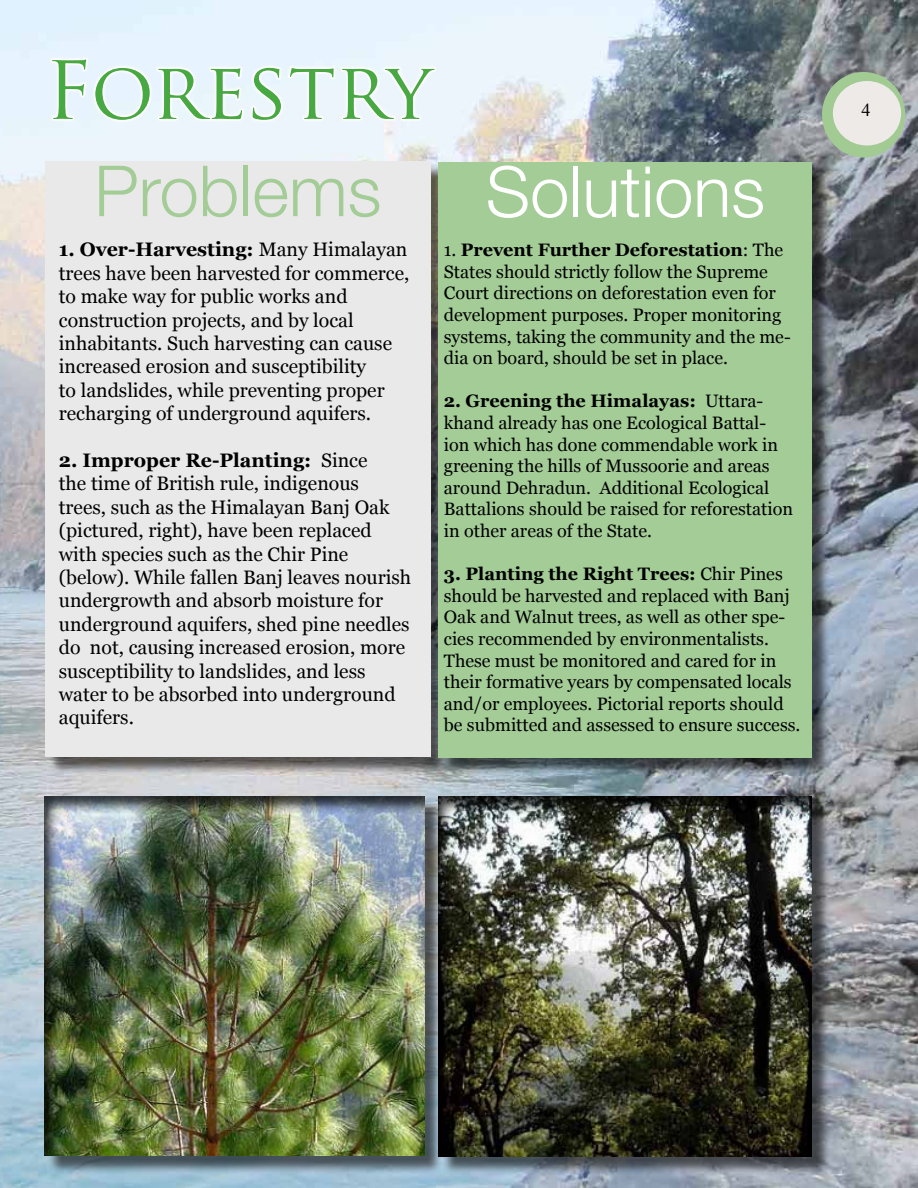
<style>
.page{position:relative;width:918px;height:1188px;background:#fff}
.page>*{position:absolute;margin:0;border:0;box-sizing:border-box;transform-origin:0 0}
.t1{font:78px "Trajan Pro";color:#48a842}
.t2{font:300 70.5px "Helvetica Neue";color:#fff}
.t3{font:300 70.5px "Helvetica Neue";color:#a3cc96}
.t4{font:19.5px/23.4px "Georgia";color:#000}
.t5{font:18px/21.6px "Georgia";color:#000}
.t6{font:18px "Times New Roman";color:#000}
.s1{font-weight:700}
</style>
<div class="page">
<img style="left:0;top:0;width:918px;height:1188px">
<div style="left:822px;top:72px;width:83px;height:86px;background:#a2cb94;border-radius:50%"></div>
<div style="left:833px;top:81px;width:68px;height:65px;background:#eeeae8;border-radius:50%"></div>
<div style="left:47px;top:54px;width:393px;height:71px;background:#e7f3ff"></div>
<svg style="left:50px;top:58px;width:386px;height:65px"></svg>
<div style="left:47px;top:163px;width:402px;height:612px;background:#000;opacity:.6"></div>
<div style="left:45px;top:161px;width:386px;height:596px;background:#e9e9ea"></div>
<div style="left:441px;top:163px;width:389px;height:613px;background:#000;opacity:.6"></div>
<div style="left:439px;top:162px;width:373px;height:596px;background:#a3cc96"></div>
<div style="left:441px;top:799px;width:389px;height:376px;background:#000;opacity:.6"></div>
<div style="left:438px;top:796px;width:375px;height:361px;background:#000;opacity:.75"></div>
<div style="left:47px;top:799px;width:396px;height:376px;background:#000;opacity:.6"></div>
<div style="left:43px;top:796px;width:383px;height:361px;background:#000;opacity:.75"></div>
<h1 class="t1" style="left:45px;top:41px;width:388px">Forestry</h1>
<h2 class="t3" style="left:94px;top:148px;width:289px">Problems</h2>
<h2 class="t2" style="left:486px;top:149px;width:281px">Solutions</h2>
<p class="t4" style="left:59px;top:238px;width:352px"><span class="s1">1. Over-Harvesting:</span> Many Himalayan trees have been harvested for commerce, to make way for public works and construction projects, and by local inhabitants. Such harvesting can cause increased erosion and susceptibility<br>to landslides, while preventing proper recharging of underground aquifers.</p>
<p class="t4" style="left:59px;top:449px;width:354px"><span class="s1">2. Improper Re-Planting:</span> Since<br>the time of British rule, indigenous<br>trees, such as the Himalayan Banj Oak (pictured, right), have been replaced with species such as the Chir Pine (below). While fallen Banj leaves nourish undergrowth and absorb moisture for underground aquifers, shed pine needles do not, causing increased erosion, more susceptibility to landslides, and less water to be absorbed into underground aquifers.</p>
<p class="t5" style="left:444px;top:239px;width:348px">1. <span class="s1">Prevent Further Deforestation</span>: The States should strictly follow the Supreme Court directions on deforestation even for development purposes. Proper monitoring systems, taking the community and the me&shy;dia on board, should be set in place.</p>
<p class="t5" style="left:444px;top:391px;width:351px"><span class="s1">2. Greening the Himalayas:</span> Uttara&shy;khand already has one Ecological Battal&shy;ion which has done commendable work in greening the hills of Mussoorie and areas around Dehradun. Additional Ecological Battalions should be raised for reforestation in other areas of the State.</p>
<p class="t5" style="left:444px;top:563px;width:358px"><span class="s1">3. Planting the Right Trees:</span> Chir Pines should be harvested and replaced with Banj Oak and Walnut trees, as well as other spe&shy;cies recommended by environmentalists.<br>These must be monitored and cared for in their formative years by compensated locals and/or employees. Pictorial reports should be submitted and assessed to ensure success.</p>
<p class="t6" style="left:861px;top:98px;width:10px">4</p>
</div>
